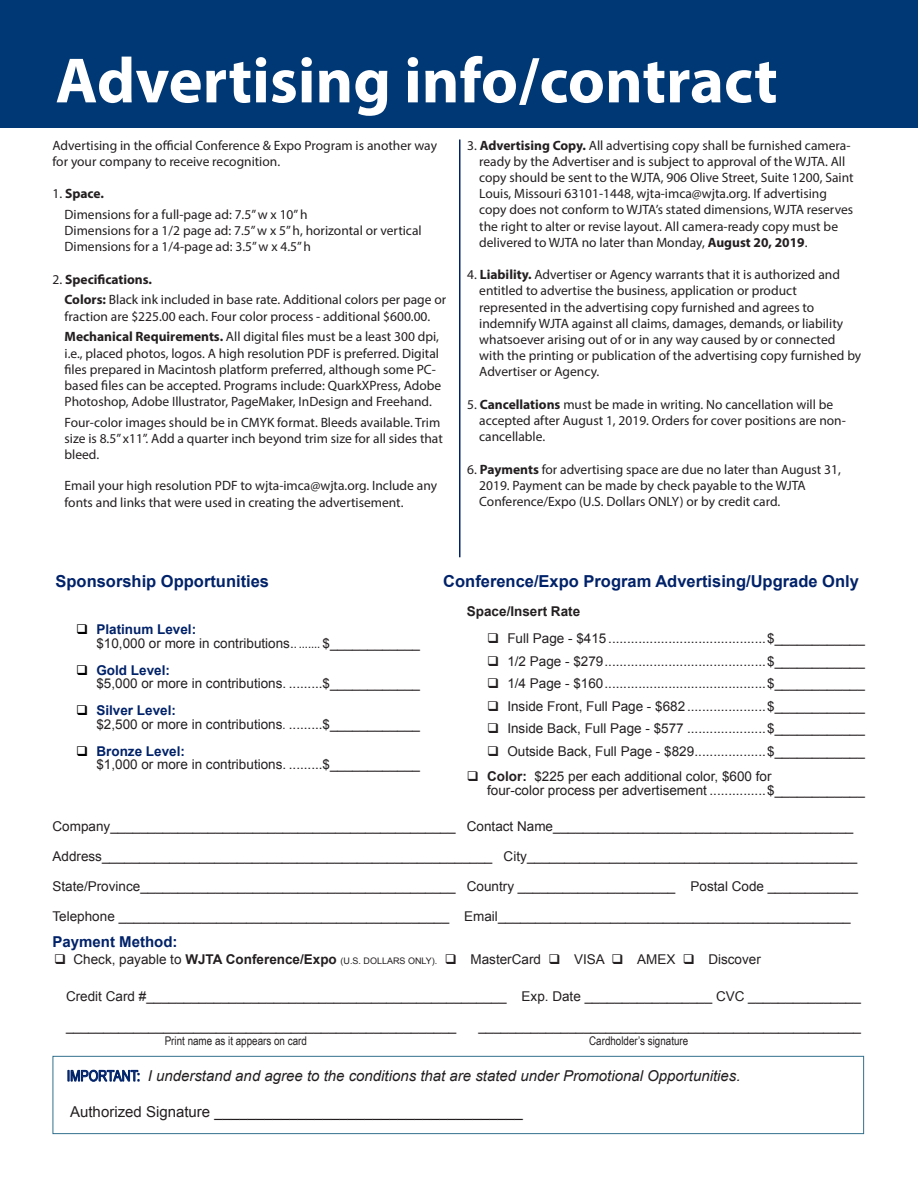
<style>
.page{position:relative;width:918px;height:1188px;background:#fff}
.page>*{position:absolute;margin:0;border:0;box-sizing:border-box;transform-origin:0 0}
.t1{font:700 64.5px "Myriad Pro";color:#fff}
.t2{font:700 16.5px "Arial";color:#002269}
.t3{font:italic 15px "Arial";color:#231f20}
.t4{font:15px "Arial";color:#231f20}
.t5{font:700 15px "Arial";color:#002269}
.t6{font:13.5px/16.2px "Myriad Pro";color:#231f20}
.t7{font:13.5px/13.5px "Arial";color:#231f20}
.t8{font:700 13.5px "Arial";color:#002269}
.t9{font:700 13.5px "Myriad Pro";color:#231f20}
.t10{font:700 13.5px "Arial";color:#231f20}
.t11{font:12px "Arial Narrow";color:#231f20}
.s1{font-weight:400}
.s2{font-weight:700}
.s3{color:#000}
.s4{font-family:"Arial Narrow"}
.s5{font-size:9px}
.s6{font-family:"Arial Narrow";font-style:normal;color:#002269}
</style>
<div class="page">
<svg style="left:68px;top:1069px;width:72px;height:13px"></svg>
<div style="left:53px;top:1056px;width:811px;height:78px;border:1px solid #33708e"></div>
<hr style="left:459px;top:140px;width:1px;height:417px;background:#002269">
<div style="left:0;top:0;width:918px;height:127px;background:#003875"></div>
<p class="t1" style="left:56px;top:39px;width:724px">Advertising info/contract</p>
<p class="t6" style="left:53px;top:137px;width:386px">Advertising in the official Conference &amp; Expo Program is another way for your company to receive recognition.</p>
<p class="t9" style="left:53px;top:185px;width:53px"><span class="s1">1.</span> Space.</p>
<p class="t6" style="left:65px;top:206px;width:244px">Dimensions for a full-page ad: 7.5” w x 10” h</p>
<p class="t6" style="left:65px;top:222px;width:359px">Dimensions for a 1/2 page ad: 7.5” w x 5” h, horizontal or vertical</p>
<p class="t6" style="left:65px;top:238px;width:248px">Dimensions for a 1/4-page ad: 3.5” w x 4.5” h</p>
<p class="t9" style="left:53px;top:270px;width:101px"><span class="s1">2.</span> Specifications.</p>
<p class="t6" style="left:65px;top:292px;width:383px"><span class="s2">Colors:</span> Black ink included in base rate. Additional colors per page or fraction are $225.00 each. Four color process - additional $600.00.</p>
<p class="t6" style="left:65px;top:328px;width:378px"><span class="s2">Mechanical Requirements.</span> All digital files must be a least 300 dpi, i.e., placed photos, logos. A high resolution PDF is preferred. Digital files prepared in Macintosh platform preferred, although some PC&shy;based files can be accepted. Programs include: QuarkXPress, Adobe Photoshop, Adobe Illustrator, PageMaker, InDesign and Freehand.</p>
<p class="t6" style="left:65px;top:414px;width:380px">Four-color images should be in CMYK format. Bleeds available. Trim size is 8.5” x11”. Add a quarter inch beyond trim size for all sides that bleed.</p>
<p class="t6" style="left:65px;top:478px;width:374px">Email your high resolution PDF to wjta-imca@wjta.org. Include any fonts and links that were used in creating the advertisement.</p>
<p class="t6" style="left:467px;top:137px;width:385px">3. <span class="s2">Advertising Copy.</span> All advertising copy shall be furnished camera-</p>
<p class="t6" style="left:479px;top:153px;width:376px">ready by the Advertiser and is subject to approval of the WJTA. All copy should be sent to the WJTA, 906 Olive Street, Suite 1200, Saint Louis, Missouri 63101-1448, wjta-imca@wjta.org. If advertising copy does not conform to WJTA’s stated dimensions, WJTA reserves the right to alter or revise layout. All camera-ready copy must be delivered to WJTA no later than Monday, <span class="s2">August 20, 2019</span>.</p>
<p class="t6" style="left:467px;top:266px;width:374px">4. <span class="s2">Liability.</span> Advertiser or Agency warrants that it is authorized and</p>
<p class="t6" style="left:479px;top:283px;width:384px">entitled to advertise the business, application or product represented in the advertising copy furnished and agrees to indemnify WJTA against all claims, damages, demands, or liability whatsoever arising out of or in any way caused by or connected with the printing or publication of the advertising copy furnished by Advertiser or Agency.</p>
<p class="t6" style="left:467px;top:396px;width:367px">5. <span class="s2">Cancellations</span> must be made in writing. No cancellation will be</p>
<p class="t6" style="left:479px;top:412px;width:368px">accepted after August 1, 2019. Orders for cover positions are non&shy;cancellable.</p>
<p class="t6" style="left:467px;top:461px;width:375px">6. <span class="s2">Payments</span> for advertising space are due no later than August 31,</p>
<p class="t6" style="left:479px;top:477px;width:328px">2019. Payment can be made by check payable to the WJTA<br>Conference/Expo (U.S. Dollars ONLY) or by credit card.</p>
<p class="t2" style="left:56px;top:570px;width:215px">Sponsorship Opportunities</p>
<p class="t2" style="left:443px;top:570px;width:417px">Conference/Expo Program Advertising/Upgrade Only</p>
<p class="t8" style="left:76px;top:620px;width:122px"><span class="s3">❑</span> Platinum Level:</p>
<p class="t7" style="left:96px;top:636px;width:325px">$10,000 or more in contributions.<span class="s4">. .......</span> $____________</p>
<p class="t8" style="left:76px;top:661px;width:95px"><span class="s3">❑</span> Gold Level:</p>
<p class="t7" style="left:96px;top:677px;width:325px">$5,000 or more in contributions. .........$____________</p>
<p class="t8" style="left:76px;top:701px;width:101px"><span class="s3">❑</span> Silver Level:</p>
<p class="t7" style="left:96px;top:717px;width:325px">$2,500 or more in contributions<span class="s4">.</span> .........$____________</p>
<p class="t8" style="left:76px;top:742px;width:110px"><span class="s3">❑</span> Bronze Level:</p>
<p class="t7" style="left:96px;top:758px;width:325px">$1,000 or more in contributions. .........$____________</p>
<p class="t10" style="left:467px;top:602px;width:115px">Space/Insert Rate</p>
<p class="t7" style="left:487px;top:632px;width:379px">❑ Full Page - $415..........................................$____________</p>
<p class="t7" style="left:487px;top:654px;width:379px">❑ 1/2 Page - $279...........................................$____________</p>
<p class="t7" style="left:487px;top:677px;width:379px">❑ 1/4 Page - $160...........................................$____________</p>
<p class="t7" style="left:487px;top:699px;width:379px">❑ Inside Front, Full Page - $682.....................$____________</p>
<p class="t7" style="left:487px;top:722px;width:379px">❑ Inside Back, Full Page - $577 .....................$____________</p>
<p class="t7" style="left:487px;top:744px;width:379px">❑ Outside Back, Full Page - $829...................$____________</p>
<p class="t7" style="left:487px;top:770px;width:379px;text-indent:-20px">❑ <span class="s2">Color:</span> $225 per each additional color, $600 for<br>four-color process per advertisement ...............$____________</p>
<p class="t7" style="left:53px;top:819px;width:802px">Company______________________________________________ Contact Name________________________________________</p>
<p class="t7" style="left:53px;top:849px;width:806px">Address____________________________________________________ City____________________________________________</p>
<p class="t7" style="left:53px;top:879px;width:807px">State/Province__________________________________________ Country _____________________ Postal Code ____________</p>
<p class="t7" style="left:53px;top:909px;width:800px">Telephone ____________________________________________ Email_______________________________________________</p>
<p class="t5" style="left:53px;top:932px;width:127px">Payment Method:</p>
<p class="t7" style="left:54px;top:952px;width:708px">❑ Check, payable to <span class="s2">WJTA Conference/Expo</span> <span class="s5">(U.S. DOLLARS ONLY).</span> ❑ MasterCard ❑ VISA ❑ AMEX ❑ Discover</p>
<p class="t7" style="left:66px;top:990px;width:796px">Credit Card #________________________________________________ Exp. Date _________________ CVC _______________</p>
<p class="t7" style="left:66px;top:1019px;width:392px">____________________________________________________</p>
<p class="t7" style="left:478px;top:1019px;width:384px">___________________________________________________</p>
<p class="t11" style="left:165px;top:1032px;width:144px">Print name as it appears on card</p>
<p class="t11" style="left:589px;top:1032px;width:101px">Cardholder’s signature</p>
<p class="t3" style="left:67px;top:1066px;width:675px"><span class="s6">IMPORTANT:</span> I understand and agree to the conditions that are stated under Promotional Opportunities.</p>
<p class="t4" style="left:70px;top:1102px;width:454px">Authorized Signature _____________________________________</p>
</div>
